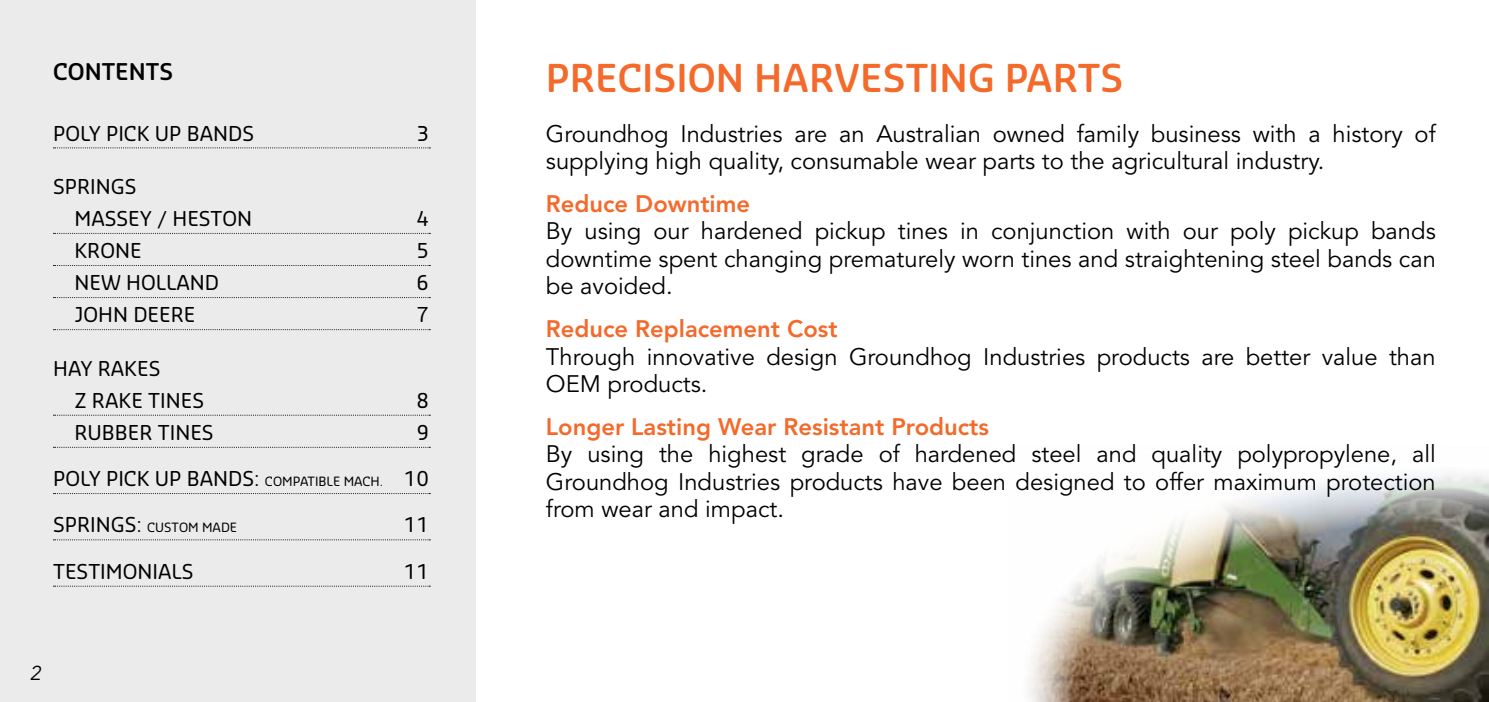
<style>
.page{position:relative;width:1489px;height:702px;background:#fff}
.page>*{position:absolute;margin:0;border:0;box-sizing:border-box;transform-origin:0 0}
.t1{font:600 37.5px "Sansa Soft Pro";color:#f36a2b}
.t2{font:23.75px/27.5px "Avenir";color:#000}
.t3{font:800 23.75px "Avenir";color:#f36a2b}
.t4{font:600 22.5px "Sansa Soft Pro";color:#000}
.t5{font:20px/32px "Sansa Soft Pro";color:#000}
.t6{font:italic 20px "Avenir";color:#000}
.t7{font:12.5px "Sansa Soft Pro";color:#000}
.s1{font-size:12.5px}
.s2{font-size:20px}
</style>
<div class="page">
<div style="left:0;top:0;width:475px;height:702px;background:#ebebec"></div>
<img style="left:1028px;top:474px;width:460px;height:228px">
<svg style="left:53px;top:147px;width:377px;height:1px"></svg>
<svg style="left:53px;top:233px;width:377px;height:1px"></svg>
<svg style="left:53px;top:265px;width:377px;height:1px"></svg>
<svg style="left:53px;top:297px;width:377px;height:1px"></svg>
<svg style="left:53px;top:329px;width:377px;height:1px"></svg>
<svg style="left:53px;top:415px;width:377px;height:1px"></svg>
<svg style="left:53px;top:447px;width:377px;height:1px"></svg>
<svg style="left:53px;top:493px;width:377px;height:1px"></svg>
<svg style="left:53px;top:539px;width:377px;height:1px"></svg>
<svg style="left:53px;top:585px;width:377px;height:1px"></svg>
<p class="t4" style="left:53px;top:57px;width:121px">CONTENTS</p>
<p class="t5" style="left:53px;top:116px;width:202px">POLY PICK UP BANDS</p>
<p class="t5" style="left:416px;top:116px;width:14px">3</p>
<p class="t5" style="left:74px;top:170px;width:179px;text-indent:-21px">SPRINGS<br>MASSEY / HESTON</p>
<p class="t5" style="left:416px;top:202px;width:14px">4</p>
<p class="t5" style="left:74px;top:234px;width:69px">KRONE</p>
<p class="t5" style="left:416px;top:234px;width:14px">5</p>
<p class="t5" style="left:74px;top:266px;width:146px">NEW HOLLAND</p>
<p class="t5" style="left:416px;top:266px;width:14px">6</p>
<p class="t5" style="left:74px;top:298px;width:122px">JOHN DEERE</p>
<p class="t5" style="left:416px;top:298px;width:14px">7</p>
<p class="t5" style="left:74px;top:351px;width:131px;text-indent:-21px">HAY RAKES<br>Z RAKE TINES</p>
<p class="t5" style="left:416px;top:383px;width:14px">8</p>
<p class="t5" style="left:74px;top:415px;width:141px">RUBBER TINES</p>
<p class="t5" style="left:416px;top:415px;width:14px">9</p>
<p class="t5" style="left:53px;top:462px;width:377px">POLY PICK UP BANDS: <span class="s1">COMPATIBLE MACH.</span> 10</p>
<p class="t7" style="left:53px;top:519px;width:185px"><span class="s2">SPRINGS:</span> CUSTOM MADE</p>
<p class="t5" style="left:404px;top:508px;width:26px">11</p>
<p class="t5" style="left:53px;top:554px;width:142px">TESTIMONIALS</p>
<p class="t5" style="left:404px;top:554px;width:26px">11</p>
<p class="t6" style="left:30px;top:662px;width:13px">2</p>
<h1 class="t1" style="left:546px;top:53px;width:579px">PRECISION HARVESTING PARTS</h1>
<p class="t2" style="left:546px;top:120px;width:891px">Groundhog Industries are an Australian owned family business with a history of supplying high quality, consumable wear parts to the agricultural industry.</p>
<p class="t3" style="left:546px;top:189px;width:206px">Reduce Downtime</p>
<p class="t2" style="left:546px;top:218px;width:891px;text-align:justify">By using our hardened pickup tines in conjunction with our poly pickup bands downtime spent changing prematurely worn tines and straightening steel bands can be avoided.</p>
<p class="t3" style="left:546px;top:315px;width:293px">Reduce Replacement Cost</p>
<p class="t2" style="left:546px;top:343px;width:891px">Through innovative design Groundhog Industries products are better value than<br>OEM products.</p>
<p class="t3" style="left:546px;top:412px;width:444px">Longer Lasting Wear Resistant Products</p>
<p class="t2" style="left:546px;top:441px;width:891px;text-align:justify">By using the highest grade of hardened steel and quality polypropylene, all Groundhog Industries products have been designed to offer maximum protection from wear and impact.</p>
</div>
